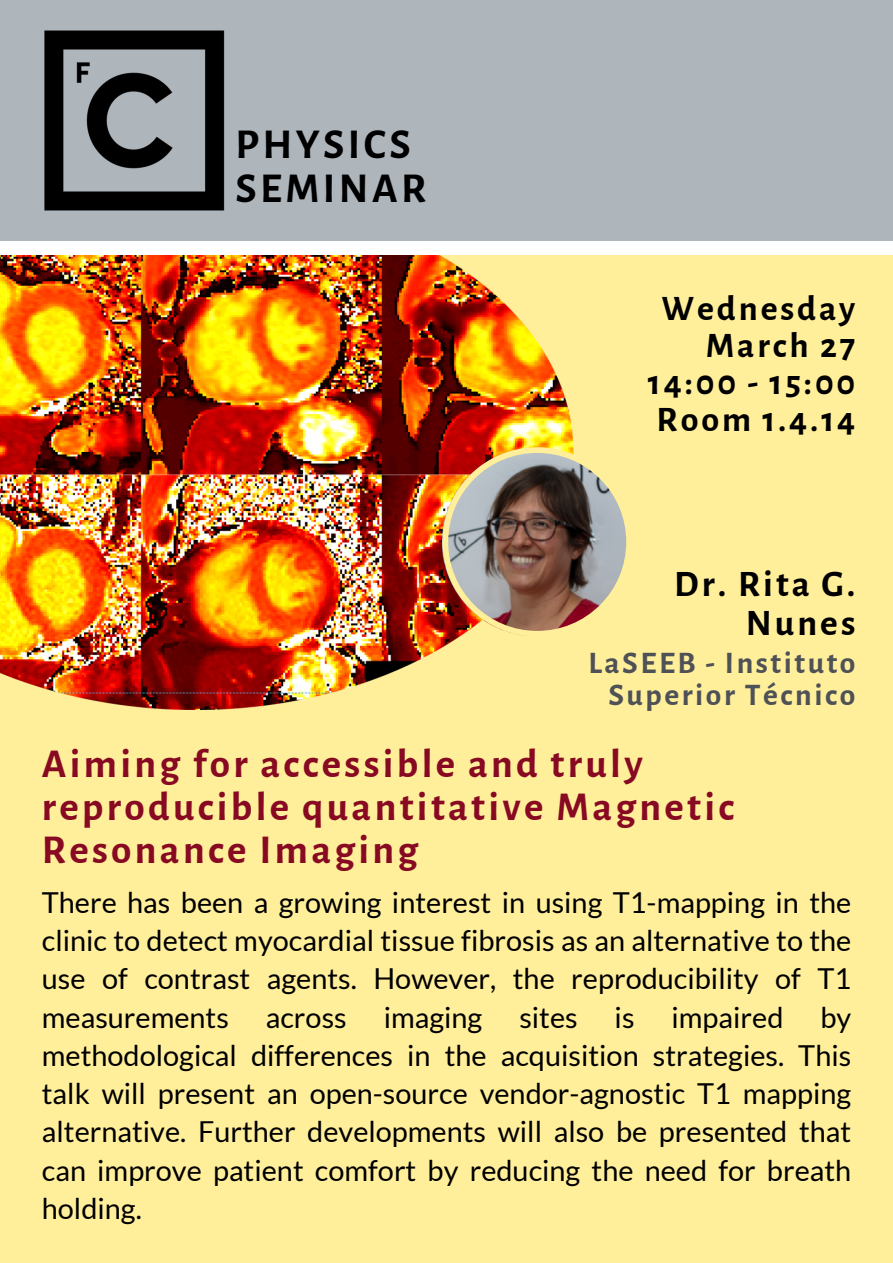
<style>
.page{position:relative;width:893px;height:1263px;background:#ffef9b}
.page>*{position:absolute;margin:0;border:0;box-sizing:border-box;transform-origin:0 0}
.t1{font:700 42.75px/44.4px "Alegreya Sans";letter-spacing:.08em;color:#000}
.t2{font:700 41.17px/42.8px "Alegreya Sans";letter-spacing:.08em;color:#870a22}
.t3{font:700 37.5px/38.8px "Alegreya Sans";letter-spacing:.08em;color:#000;text-align:right}
.t4{font:700 36px/37.1px "Alegreya Sans";letter-spacing:.08em;color:#000;text-align:right}
.t5{font:700 31.5px/32.6px "Alegreya Sans";letter-spacing:.08em;color:#4e5156;text-align:right}
.t6{font:28.88px/38.2px "Lato";color:#000;text-align:justify}
</style>
<div class="page">
<div style="left:0;top:0;width:893px;height:252px;background:#aeb5bb"></div>
<img style="left:44px;top:30px;width:181px;height:181px">
<div style="left:0;top:241px;width:893px;height:14px;background:#fff"></div>
<img style="left:0;top:256px;width:574px;height:454px">
<img style="left:442px;top:447px;width:185px;height:189px">
<p class="t1" style="left:235px;top:123px;width:192px">PHYSICS<br>SEMINAR</p>
<h1 class="t4" style="left:648px;top:290px;width:209px">Wednesday<br>March 27<br>14:00 - 15:00<br>Room 1.4.14</h1>
<p class="t3" style="left:674px;top:566px;width:183px">Dr. Rita G.<br>Nunes</p>
<h3 class="t5" style="left:588px;top:647px;width:268px">LaSEEB - Instituto<br>Superior Técnico</h3>
<h2 class="t2" style="left:42px;top:744px;width:694px">Aiming for accessible and truly reproducible quantitative Magnetic<br>Resonance Imaging</h2>
<h4 class="t6" style="left:42px;top:882px;width:811px">There has been a growing interest in using T1-mapping in the clinic to detect myocardial tissue fibrosis as an alternative to the use of contrast agents. However, the reproducibility of T1 measurements</h4>
<h4 class="t6" style="left:42px;top:997px;width:811px;text-indent:778px">by methodological differences in the acquisition strategies. This talk will present an open-source vendor-agnostic T1 mapping alternative. Further developments will also be presented that can improve patient comfort by reducing the need for breath holding.</h4>
<h4 class="t6" style="left:266px;top:997px;width:82px">across</h4>
<h4 class="t6" style="left:384px;top:997px;width:100px">imaging</h4>
<h4 class="t6" style="left:519px;top:997px;width:60px">sites</h4>
<h4 class="t6" style="left:614px;top:997px;width:21px">is</h4>
<h4 class="t6" style="left:671px;top:997px;width:113px">impaired</h4>
</div>
